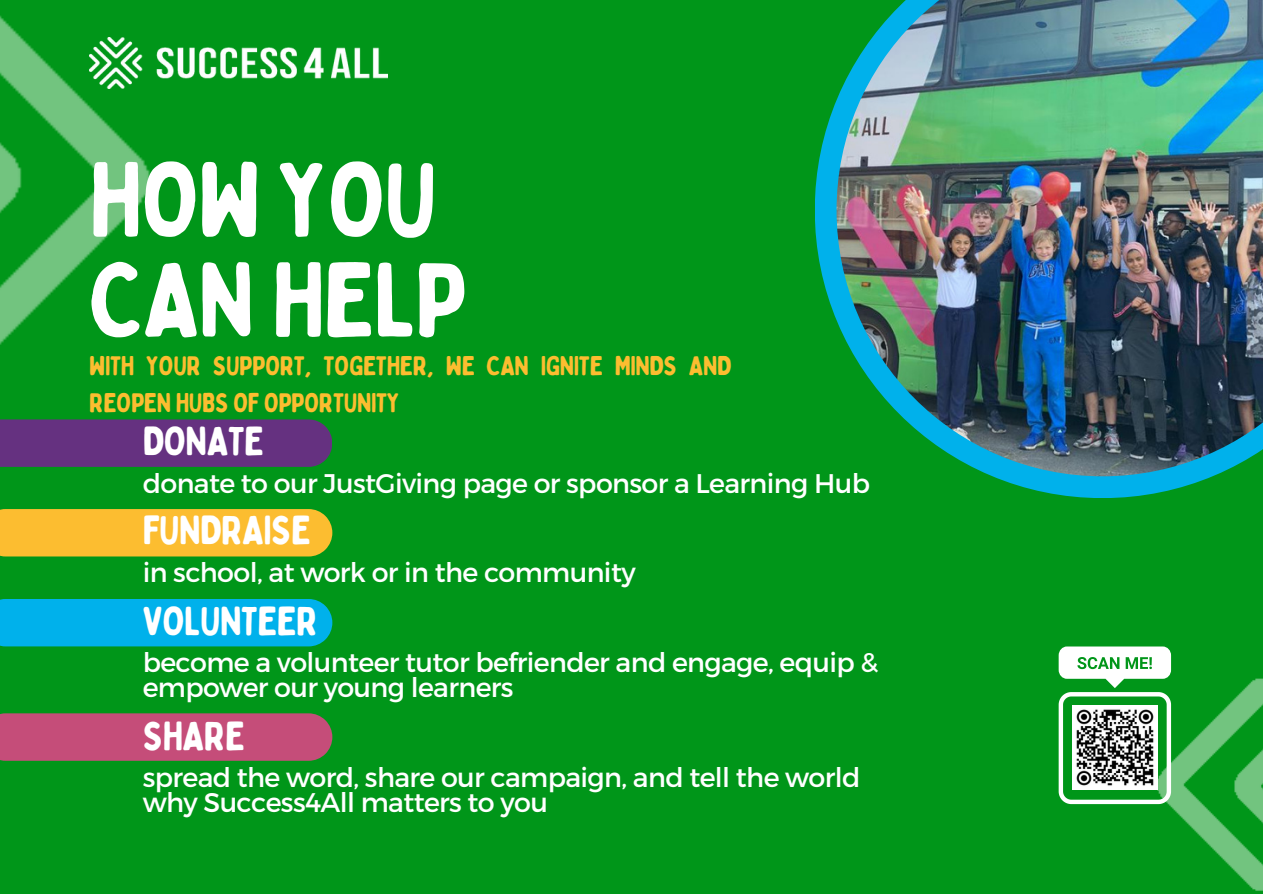
<style>
.page{position:relative;width:1263px;height:894px;background:#fff}
.page>*{position:absolute;margin:0;border:0;box-sizing:border-box;transform-origin:0 0}
.t1{font:105px/100.1px "Bobby Jones Soft";letter-spacing:-.025em;color:#fff}
.t2{font:40.5px "Bobby Jones Soft";letter-spacing:-.025em;color:#fff}
.t3{font:40.35px "Bobby Jones Soft";letter-spacing:-.025em;color:#fff}
.t4{font:27px/37px "Bobby Jones Soft";letter-spacing:-.025em;color:#fcbd30}
.t5{font:26.85px/24.8px "Montserrat";letter-spacing:-.025em;color:#fff}
</style>
<div class="page">
<div style="left:0;top:0;width:1263px;height:893px;background:#009619"></div>
<img style="left:1133px;top:664px;width:130px;height:227px">
<img style="left:189px;top:47px;width:198px;height:32px">
<img style="left:0;top:15px;width:189px;height:330px">
<svg style="left:815px;top:146px;width:355px;height:352px"></svg>
<svg style="left:822px;top:102px;width:391px;height:388px"></svg>
<img style="left:836px;top:0;width:427px;height:476px">
<div style="left:0;top:509px;width:332px;height:47px;background:#fcbd30"></div>
<div style="left:0;top:713px;width:332px;height:47px;background:#c54d79"></div>
<div style="left:0;top:599px;width:332px;height:47px;background:#00b1eb"></div>
<div style="left:0;top:419px;width:332px;height:47px;background:#653180"></div>
<svg style="left:1059px;top:646px;width:112px;height:157px"></svg>
<p class="t1" style="left:89px;top:151px;width:379px">HOW YOU<br>CAN HELP</p>
<p class="t4" style="left:89px;top:347px;width:644px">WITH YOUR SUPPORT, TOGETHER, WE CAN IGNITE MINDS AND<br>REOPEN HUBS OF OPPORTUNITY</p>
<p class="t3" style="left:143px;top:415px;width:123px">DONATE</p>
<p class="t5" style="left:143px;top:469px;width:729px">donate to our JustGiving page or sponsor a Learning Hub</p>
<p class="t3" style="left:143px;top:505px;width:170px">FUNDRAISE</p>
<p class="t5" style="left:143px;top:558px;width:494px">in school, at work or in the community</p>
<p class="t2" style="left:143px;top:596px;width:177px">VOLUNTEER</p>
<p class="t5" style="left:143px;top:648px;width:737px">become a volunteer tutor befriender and engage, equip &amp; empower our young learners</p>
<p class="t2" style="left:143px;top:710px;width:104px">SHARE</p>
<p class="t5" style="left:143px;top:763px;width:719px">spread the word, share our campaign, and tell the world why Success4All matters to you</p>
</div>
